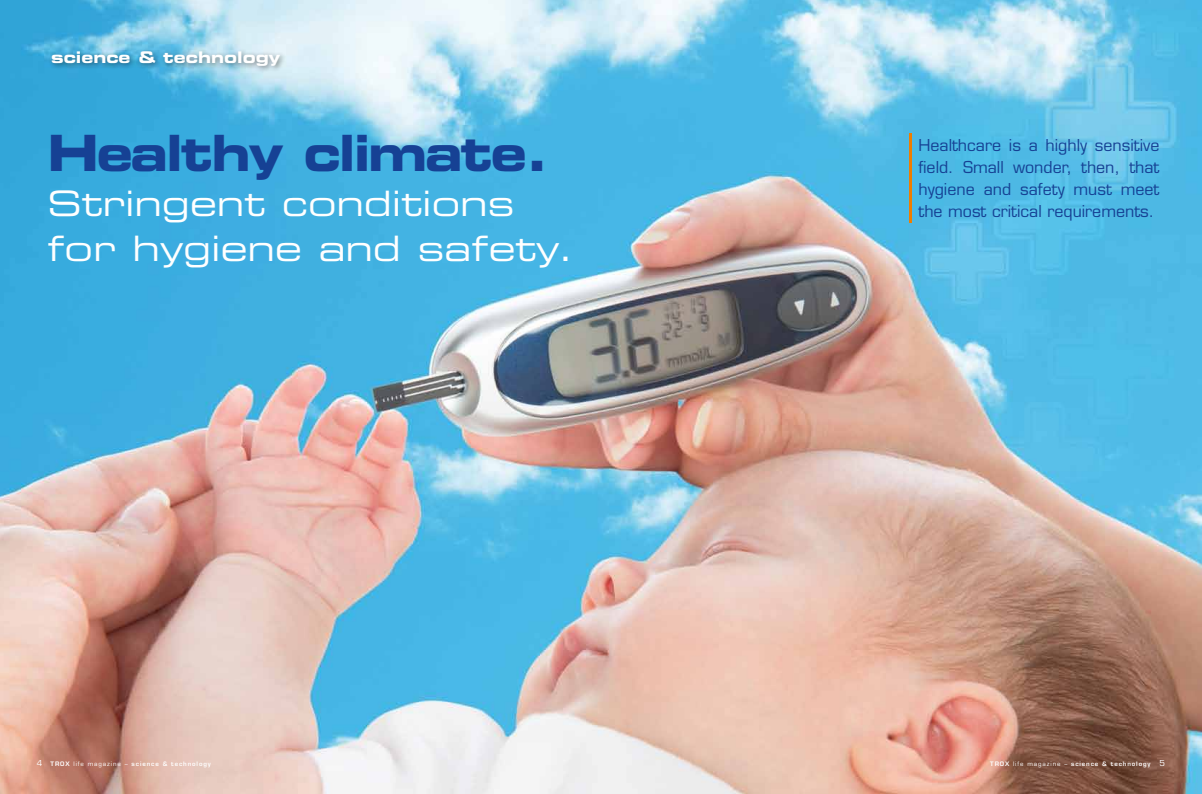
<style>
.page{position:relative;width:1202px;height:794px;background:#fff}
.page>*{position:absolute;margin:0;border:0;box-sizing:border-box;transform-origin:0 0}
.t1{font:50px "Eurostile LT Std Bold Ex 2";letter-spacing:-.04em;color:#164194}
.t2{font:35px/45px "Eurostile LT Std Ex 2";color:#fff}
.t3{font:16px/22px "Eurostile LT Std";color:#164194;text-align:justify}
.t4{font:16px "Eurostile LT Std Bold Ex 2";color:#fff}
.t5{font:600 6px "Eurostile LT Std";letter-spacing:.15em;color:#fff}
.s1{font-weight:400;font-size:8px}
.s2{font-weight:400}
</style>
<div class="page">
<img style="left:0;top:0;width:1202px;height:794px">
<hr style="left:909px;top:133px;width:2px;height:90px;background:#ef7d00">
<div style="left:49px;top:48px;width:238px;height:25px;background:#000;opacity:.45"></div>
<p class="t4" style="left:51px;top:46px;width:231px">science &amp; technology</p>
<h1 class="t1" style="left:47px;top:118px;width:503px">Healthy climate.</h1>
<h2 class="t2" style="left:47px;top:180px;width:528px">Stringent conditions for hygiene and safety.</h2>
<p class="t3" style="left:918px;top:134px;width:242px">Healthcare is a highly sensitive field. Small wonder, then, that hygiene and safety must meet the most critical requirements.</p>
<p class="t5" style="left:37px;top:760px;width:175px"><span class="s1">4</span> TROX <span class="s2">life magazine –</span> science &amp; technology</p>
<p class="t5" style="left:990px;top:760px;width:176px">TROX <span class="s2">life magazine –</span> science &amp; technology <span class="s1">5</span></p>
</div>
